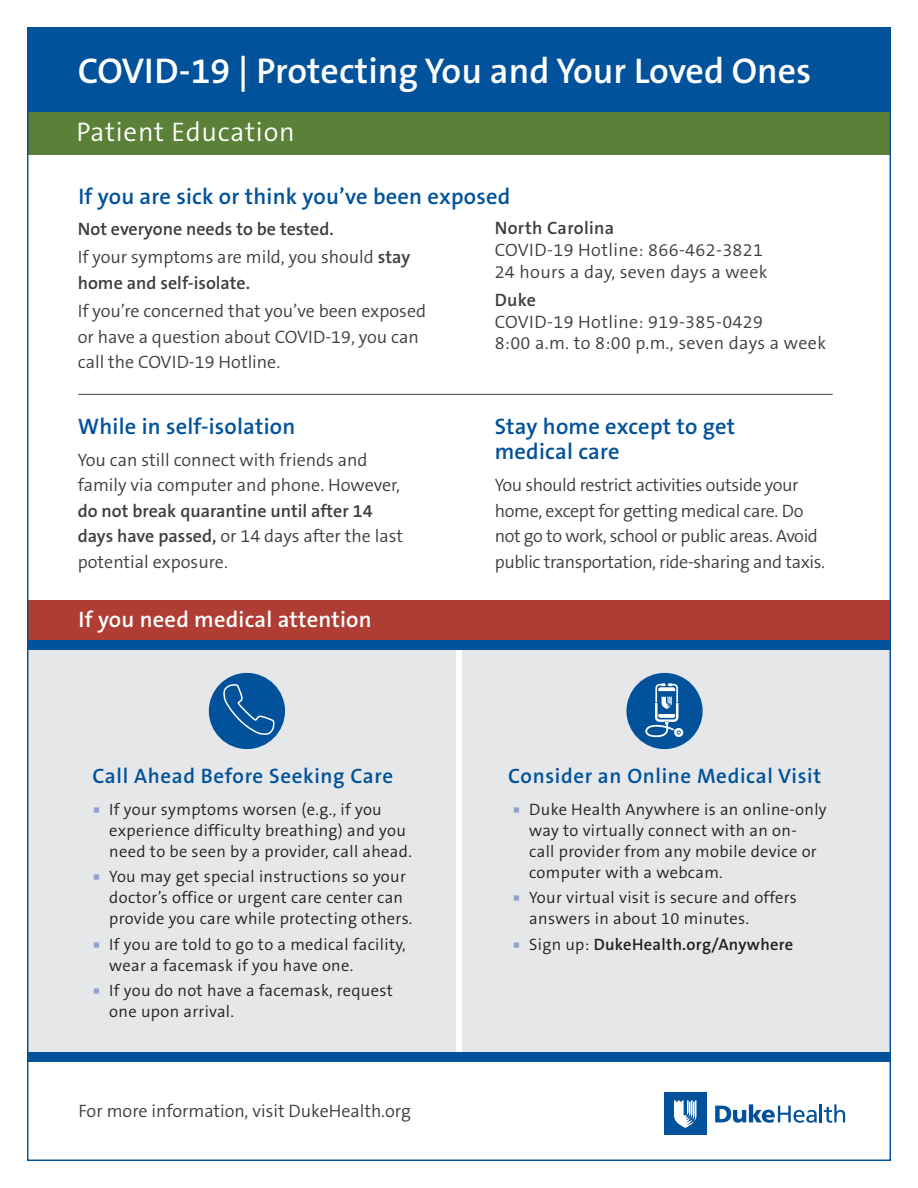
<style>
.page{position:relative;width:918px;height:1188px;background:#fff}
.page>*{position:absolute;margin:0;border:0;box-sizing:border-box;transform-origin:0 0}
.t1{font:600 36px "The Sans B W6";color:#fff}
.Text{font:300 27px "The Sans B W4";letter-spacing:.03em;color:#fff}
.Text-2{font:600 22.5px/25.5px "The Sans B W6";letter-spacing:.01em;color:#01529a}
.Text-3{font:600 22.5px "The Sans B W6";letter-spacing:.01em;color:#fff}
.Text-4{font:600 21px "The Sans B W6";letter-spacing:.03em;color:#01529a}
.Text-5{font:300 18px/25.5px "The Sans B W4";color:#3e3e3f}
.Text-6{font:300 18px/25.5px "The Sans B W4";letter-spacing:-.02em;color:#3e3e3f}
.Text-7{font:300 18px/21.6px "The Sans B W4";letter-spacing:.02em;color:#3e3e3f}
.Text-8{font:600 18px "The Sans B W6";color:#3e3e3f}
.t2{font:300 16.5px/21px "The Sans B W4";letter-spacing:.02em;color:#231f20}
.t3{font:600 16.5px "The Sans B W6";letter-spacing:.02em;color:#231f20}
.s1{font-family:"The Sans B W6";font-weight:600}
.s2{font-family:"The Sans B W4";font-weight:300}
</style>
<div class="page">
<div style="left:27px;top:28px;width:864px;height:126px;background:#01529a"></div>
<div style="left:664px;top:1092px;width:42px;height:43px;background:#01529a"></div>
<svg style="left:674px;top:1100px;width:23px;height:28px"></svg>
<svg style="left:715px;top:1104px;width:130px;height:19px"></svg>
<div style="left:28px;top:641px;width:862px;height:421px;background:#e6e7e9"></div>
<div style="left:456px;top:636px;width:6px;height:520px;background:#fff"></div>
<div style="left:28px;top:600px;width:862px;height:50px;background:#af3d33"></div>
<div style="left:28px;top:641px;width:862px;height:9px;background:#01529a"></div>
<div style="left:209px;top:673px;width:76px;height:76px;background:#01529a;border-radius:50%"></div>
<svg style="left:221px;top:682px;width:56px;height:54px"></svg>
<div style="left:626px;top:673px;width:77px;height:76px;background:#01529a;border-radius:50%"></div>
<svg style="left:645px;top:683px;width:38px;height:54px"></svg>
<div style="left:27px;top:112px;width:864px;height:42px;background:#5b8038"></div>
<hr style="left:78px;top:394px;width:755px;height:1px;background:#3e3e3f">
<div style="left:28px;top:1053px;width:862px;height:9px;background:#01529a"></div>
<p class="t1" style="left:78px;top:47px;width:735px">COVID-19 | Protecting You and Your Loved Ones</p>
<p class="Text" style="left:76px;top:115px;width:220px">Patient Education</p>
<p class="Text-2" style="left:78px;top:184px;width:433px">If you are sick or think you’ve been exposed</p>
<p class="Text-8" style="left:78px;top:217px;width:257px">Not everyone needs to be tested.</p>
<p class="Text-5" style="left:78px;top:245px;width:334px">If your symptoms are mild, you should <span class="s1">stay home and self-isolate.</span></p>
<p class="Text-5" style="left:78px;top:299px;width:350px">If you’re concerned that you’ve been exposed or have a question about COVID-19, you can call the COVID-19 Hotline.</p>
<p class="Text-2" style="left:78px;top:413px;width:219px">While in self-isolation</p>
<p class="Text-5" style="left:78px;top:447px;width:327px">You can still connect with friends and family via computer and phone. However, <span class="s1">do not break quarantine until after 14 days have passed,</span> or 14 days after the last potential exposure.</p>
<p class="Text-3" style="left:79px;top:605px;width:295px">If you need medical attention</p>
<p class="Text-7" style="left:495px;top:218px;width:274px"><span class="s1">North Carolina<br></span>COVID-19 Hotline: 866-462-3821<br>24 hours a day, seven days a week</p>
<p class="Text-7" style="left:495px;top:289px;width:333px"><span class="s1">Duke<br></span>COVID-19 Hotline: 919-385-0429<br>8:00 a.m. to 8:00 p.m., seven days a week</p>
<p class="Text-2" style="left:495px;top:413px;width:242px">Stay home except to get medical care</p>
<p class="Text-6" style="left:495px;top:473px;width:332px">You should restrict activities outside your home, except for getting medical care. Do not go to work, school or public areas. Avoid public transportation, ride-sharing and taxis.</p>
<p class="Text-4" style="left:92px;top:762px;width:302px">Call Ahead Before Seeking Care</p>
<p class="Text-4" style="left:508px;top:762px;width:314px">Consider an Online Medical Visit</p>
<p class="t2" style="left:109px;top:799px;width:304px">If your symptoms worsen (e.g., if you experience difficulty breathing) and you need to be seen by a provider, call ahead.</p>
<p class="t2" style="left:109px;top:866px;width:305px">You may get special instructions so your doctor’s office or urgent care center can provide you care while protecting others.</p>
<p class="t2" style="left:109px;top:934px;width:298px">If you are told to go to a medical facility, wear a facemask if you have one.</p>
<p class="t2" style="left:109px;top:980px;width:285px">If you do not have a facemask, request one upon arrival.</p>
<p class="t2" style="left:529px;top:799px;width:299px">Duke Health Anywhere is an online-only way to virtually connect with an on-<br>call provider from any mobile device or computer with a webcam.</p>
<p class="t2" style="left:529px;top:887px;width:269px">Your virtual visit is secure and offers answers in about 10 minutes.</p>
<p class="t3" style="left:529px;top:933px;width:266px"><span class="s2">Sign up:</span> DukeHealth.org/Anywhere</p>
<p class="Text-5" style="left:79px;top:1098px;width:334px">For more information, visit DukeHealth.org</p>
</div>
